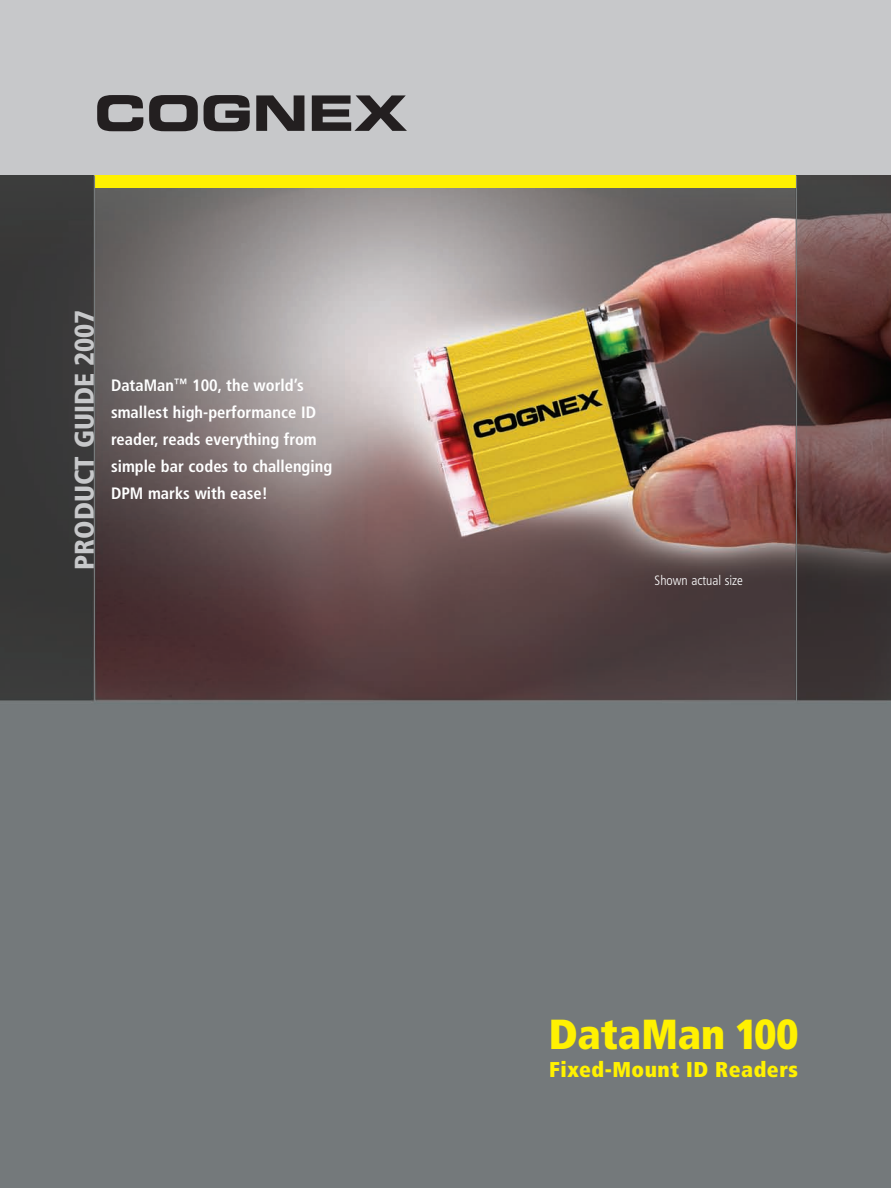
<style>
.page{position:relative;width:891px;height:1188px;background:#fff}
.page>*{position:absolute;margin:0;border:0;box-sizing:border-box;transform-origin:0 0}
.t1{font:900 condensed 42px "Frutiger";color:#fff101}
.t2{font:900 condensed 27px "Frutiger";color:#c7c8ca}
.t3{font:900 condensed 21.45px "Frutiger";letter-spacing:.025em;color:#fff101}
.t4{font:700 condensed 16.5px/27px "Frutiger";color:#fff}
.t5{font:300 condensed 13.5px "Frutiger";color:#fff}
</style>
<div class="page">
<img style="left:0;top:176px;width:891px;height:1012px">
<div style="left:94px;top:176px;width:702px;height:12px;background:#fff101"></div>
<div style="left:0;top:0;width:891px;height:176px;background:#c7c8ca"></div>
<svg style="left:97px;top:95px;width:46px;height:36px"></svg>
<svg style="left:149px;top:95px;width:49px;height:36px"></svg>
<svg style="left:204px;top:95px;width:46px;height:36px"></svg>
<svg style="left:256px;top:95px;width:48px;height:36px"></svg>
<svg style="left:312px;top:95px;width:95px;height:36px"></svg>
<hr style="left:94px;top:176px;width:1px;height:526px;background:#757a7b">
<hr style="left:796px;top:176px;width:1px;height:526px;background:#757a7b">
<h2 class="t2" style="left:74px;top:570px;width:262px;rotate:-90deg">PRODUCT GUIDE 2007</h2>
<p class="t4" style="left:111px;top:373px;width:223px">DataMan<sup>™</sup> 100, the world’s smallest high-performance ID reader, reads everything from simple bar codes to challenging<br>DPM marks with ease!</p>
<p class="t5" style="left:655px;top:575px;width:90px">Shown actual size</p>
<h1 class="t1" style="left:549px;top:1017px;width:251px">DataMan 100</h1>
<h3 class="t3" style="left:549px;top:1061px;width:250px">Fixed-Mount ID Readers</h3>
</div>
